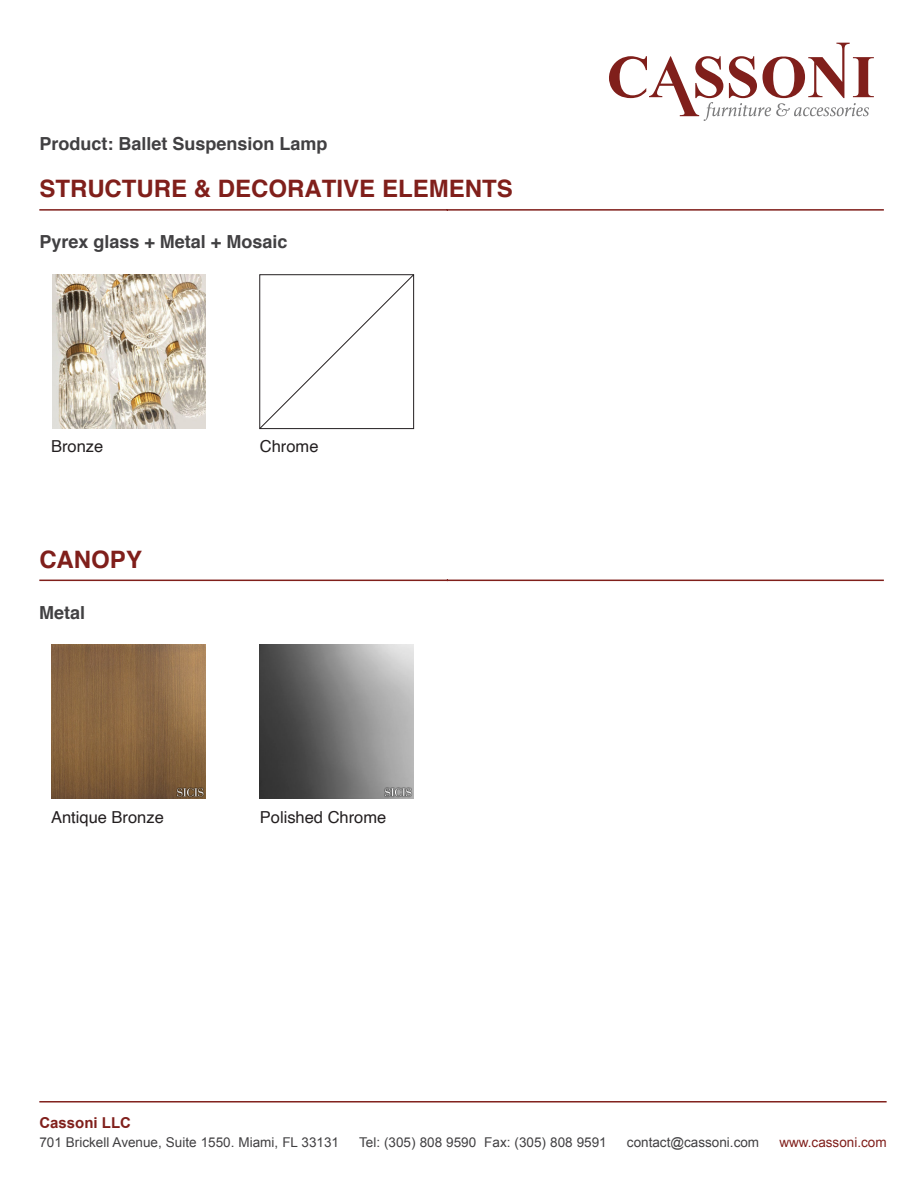
<style>
.page{position:relative;width:918px;height:1188px;background:#fff}
.page>*{position:absolute;margin:0;border:0;box-sizing:border-box;transform-origin:0 0}
.t1{font:700 24px "Helvetica";color:#801f1b}
.t2{font:700 18px "Helvetica";color:#414042}
.t3{font:16.5px "Helvetica";color:#231f20}
.t4{font:700 15px "Arial";color:#801f1b}
.t5{font:13.5px "Arial";color:#414042}
.t6{font:13.5px "Arial";color:#801f1b}
</style>
<div class="page">
<hr style="left:39px;top:209px;width:845px;height:2px;background:#801f1b">
<svg style="left:609px;top:43px;width:265px;height:78px"></svg>
<hr style="left:39px;top:1101px;width:848px;height:2px;background:#801f1b">
<hr style="left:39px;top:580px;width:845px;height:1px;background:#801f1b">
<img style="left:52px;top:645px;width:154px;height:154px">
<img style="left:260px;top:645px;width:154px;height:154px">
<img style="left:52px;top:275px;width:154px;height:154px">
<svg style="left:259px;top:274px;width:156px;height:156px"></svg>
<h2 class="t2" style="left:39px;top:129px;width:290px">Product: Ballet Suspension Lamp</h2>
<h1 class="t1" style="left:39px;top:169px;width:475px">STRUCTURE &amp; DECORATIVE ELEMENTS</h1>
<h2 class="t2" style="left:39px;top:228px;width:250px">Pyrex glass + Metal + Mosaic</h2>
<p class="t3" style="left:51px;top:434px;width:54px">Bronze</p>
<p class="t3" style="left:260px;top:434px;width:60px">Chrome</p>
<h1 class="t1" style="left:39px;top:540px;width:104px">CANOPY</h1>
<h2 class="t2" style="left:39px;top:598px;width:48px">Metal</h2>
<p class="t3" style="left:51px;top:805px;width:114px">Antique Bronze</p>
<p class="t3" style="left:260px;top:804px;width:128px">Polished Chrome</p>
<p class="t4" style="left:39px;top:1113px;width:93px">Cassoni LLC</p>
<p class="t5" style="left:39px;top:1134px;width:301px">701 Brickell Avenue, Suite 1550. Miami, FL 33131</p>
<p class="t5" style="left:359px;top:1134px;width:249px">Tel: (305) 808 9590 Fax: (305) 808 9591</p>
<p class="t5" style="left:627px;top:1134px;width:134px">contact@cassoni.com</p>
<p class="t6" style="left:779px;top:1134px;width:109px">www.cassoni.com</p>
</div>
